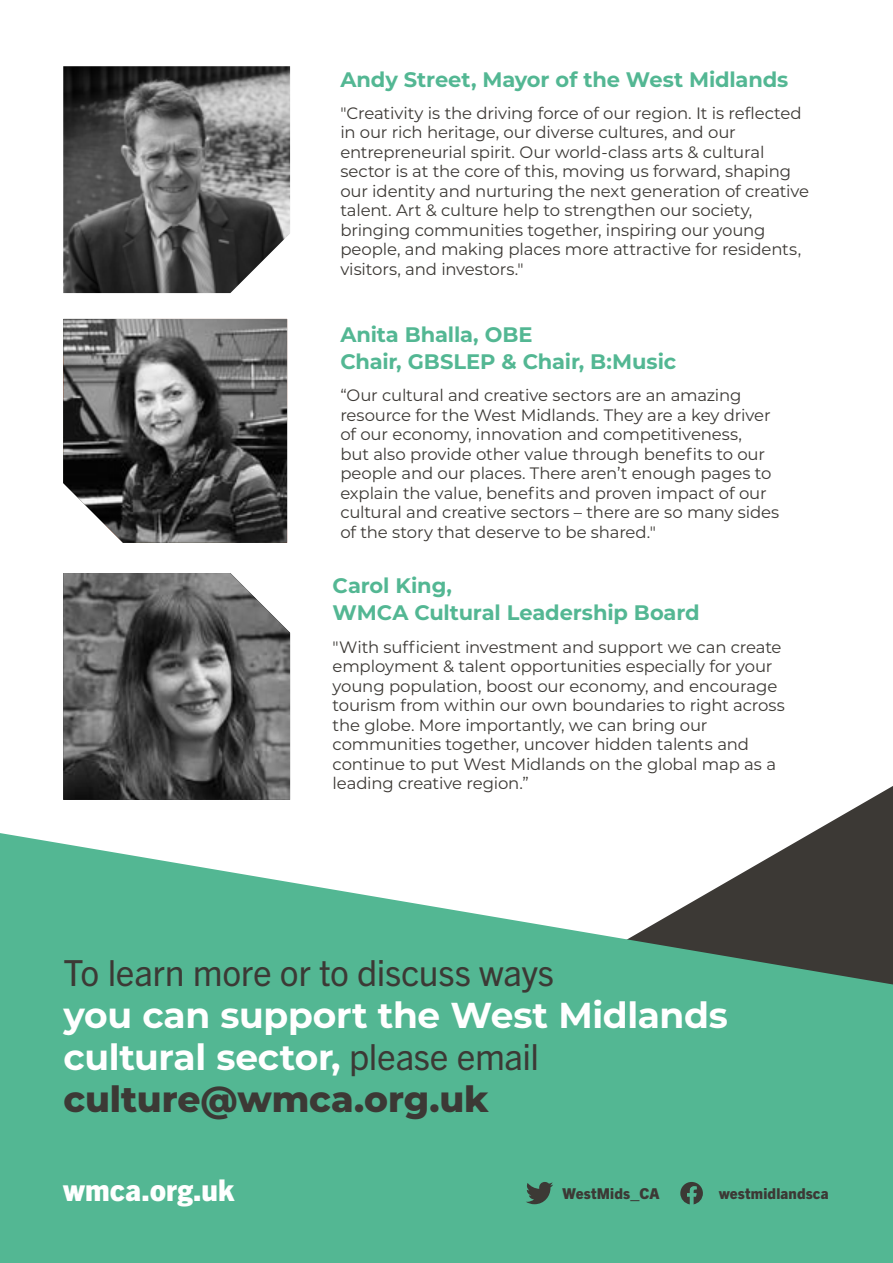
<style>
.page{position:relative;width:893px;height:1263px;background:#fff}
.page>*{position:absolute;margin:0;border:0;box-sizing:border-box;transform-origin:0 0}
.t1{font:700 36px/42px "Montserrat";letter-spacing:-.01em;color:#fff}
.t2{font:36px "Trade Gothic Next LT Pro";letter-spacing:-.01em;color:#3c3935}
.t3{font:800 30px "Trade Gothic Next LT Pro";letter-spacing:.005em;color:#fff}
.t4{font:700 21px/27px "Montserrat";letter-spacing:-.01em;color:#53b793}
.t5{font:16.5px/19.5px "Montserrat";letter-spacing:-.01em;color:#3c3935}
.t6{font:800 15px "Trade Gothic Next LT Pro";letter-spacing:.01em;color:#3c3935}
.s1{font-family:"Trade Gothic Next LT Pro";font-weight:400;color:#3c3935}
.s2{font-weight:800;color:#3c3935}
</style>
<div class="page">
<svg style="left:290px;top:786px;width:603px;height:47px"></svg>
<svg style="left:0;top:833px;width:893px;height:430px;background:#65b799"></svg>
<svg style="left:680px;top:1182px;width:23px;height:22px"></svg>
<svg style="left:526px;top:1181px;width:27px;height:23px"></svg>
<img style="left:63px;top:573px;width:227px;height:227px">
<img style="left:63px;top:66px;width:227px;height:227px">
<img style="left:63px;top:319px;width:224px;height:224px">
<p class="t4" style="left:340px;top:65px;width:450px">Andy Street, Mayor of the West Midlands</p>
<p class="t5" style="left:340px;top:103px;width:470px">"Creativity is the driving force of our region. It is reflected in our rich heritage, our diverse cultures, and our entrepreneurial spirit. Our world-class arts &amp; cultural sector is at the core of this, moving us forward, shaping our identity and nurturing the next generation of creative talent. Art &amp; culture help to strengthen our society, bringing communities together, inspiring our young people, and making places more attractive for residents, visitors, and investors."</p>
<p class="t4" style="left:340px;top:320px;width:337px">Anita Bhalla, OBE<br>Chair, GBSLEP &amp; Chair, B:Music</p>
<p class="t5" style="left:340px;top:385px;width:440px">“Our cultural and creative sectors are an amazing resource for the West Midlands. They are a key driver of our economy, innovation and competitiveness,<br>but also provide other value through benefits to our people and our places. There aren’t enough pages to explain the value, benefits and proven impact of our cultural and creative sectors – there are so many sides of the story that deserve to be shared."</p>
<p class="t4" style="left:333px;top:571px;width:369px">Carol King,<br>WMCA Cultural Leadership Board</p>
<p class="t5" style="left:333px;top:636px;width:454px">"With sufficient investment and support we can create employment &amp; talent opportunities especially for your young population, boost our economy, and encourage tourism from within our own boundaries to right across the globe. More importantly, we can bring our communities together, uncover hidden talents and continue to put West Midlands on the global map as a leading creative region.”</p>
<h1 class="t2" style="left:64px;top:947px;width:492px">To learn more or to discuss ways</h1>
<h1 class="t1" style="left:64px;top:992px;width:666px">you can support the West Midlands cultural sector, <span class="s1">please email </span><span class="s2">culture@wmca.org.uk</span></h1>
<h2 class="t3" style="left:64px;top:1169px;width:172px">wmca.org.uk</h2>
<p class="t6" style="left:563px;top:1183px;width:99px">WestMids_CA</p>
<p class="t6" style="left:719px;top:1183px;width:111px">westmidlandsca</p>
</div>
